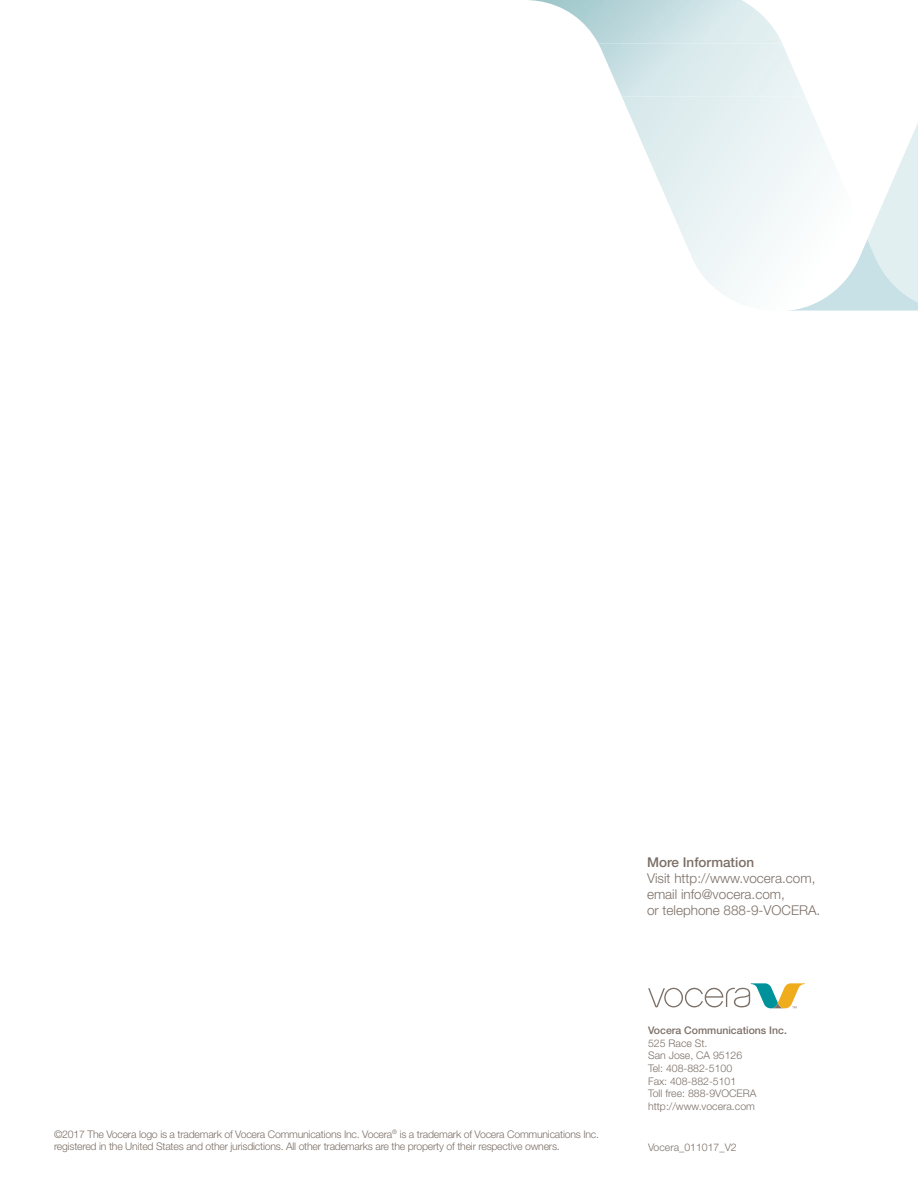
<style>
.page{position:relative;width:918px;height:1188px;background:#fff}
.page>*{position:absolute;margin:0;border:0;box-sizing:border-box;transform-origin:0 0}
.Call-Out_Sidebar_quo{font:300 13.5px "Helvetica Neue LT Std";color:#7c6f66}
.Sidebar_Bullet_Headi{font:500 13.5px "Helvetica Neue LT Std";color:#7c6f66}
.Copyright{font:300 10.5px/12.6px "Helvetica Neue LT Std";letter-spacing:-.02em;color:#7c6f66}
.Sidebar_Contacts{font:300 10.5px "Helvetica Neue LT Std";color:#7c6f66}
.Sidebar_Contacts_Hea{font:500 10.5px "Helvetica Neue LT Std";color:#7c6f66}
.Copyright-2{font:300 10.5px "Helvetica Neue LT Std";color:#7c6f66}
</style>
<div class="page">
<svg style="left:860px;top:123px;width:58px;height:188px"></svg>
<img style="left:529px;top:0;width:253px;height:43px">
<img style="left:692px;top:257px;width:168px;height:54px">
<svg style="left:648px;top:983px;width:157px;height:25px"></svg>
<p class="Copyright" style="left:54px;top:1127px;width:547px">©2017 The Vocera logo is a trademark of Vocera Communications Inc. Vocera<sup>®</sup> is a trademark of Vocera Communications Inc. registered in the United States and other jurisdictions. All other trademarks are the property of their respective owners.</p>
<p class="Sidebar_Bullet_Headi" style="left:647px;top:854px;width:109px">More Information</p>
<p class="Call-Out_Sidebar_quo" style="left:647px;top:870px;width:170px">Visit http://www.vocera.com,</p>
<p class="Call-Out_Sidebar_quo" style="left:647px;top:886px;width:139px">email info@vocera.com,</p>
<p class="Call-Out_Sidebar_quo" style="left:647px;top:902px;width:175px">or telephone 888-9-VOCERA.</p>
<p class="Sidebar_Contacts_Hea" style="left:648px;top:1024px;width:140px">Vocera Communications Inc.</p>
<p class="Sidebar_Contacts" style="left:648px;top:1037px;width:61px">525 Race St.</p>
<p class="Sidebar_Contacts" style="left:648px;top:1049px;width:96px">San Jose, CA 95126</p>
<p class="Sidebar_Contacts" style="left:648px;top:1062px;width:86px">Tel: 408-882-5100</p>
<p class="Sidebar_Contacts" style="left:648px;top:1074px;width:90px">Fax: 408-882-5101</p>
<p class="Sidebar_Contacts" style="left:648px;top:1087px;width:110px">Toll free: 888-9VOCERA</p>
<p class="Sidebar_Contacts" style="left:648px;top:1100px;width:108px">http://www.vocera.com</p>
<p class="Copyright-2" style="left:648px;top:1141px;width:90px">Vocera_011017_V2</p>
</div>
